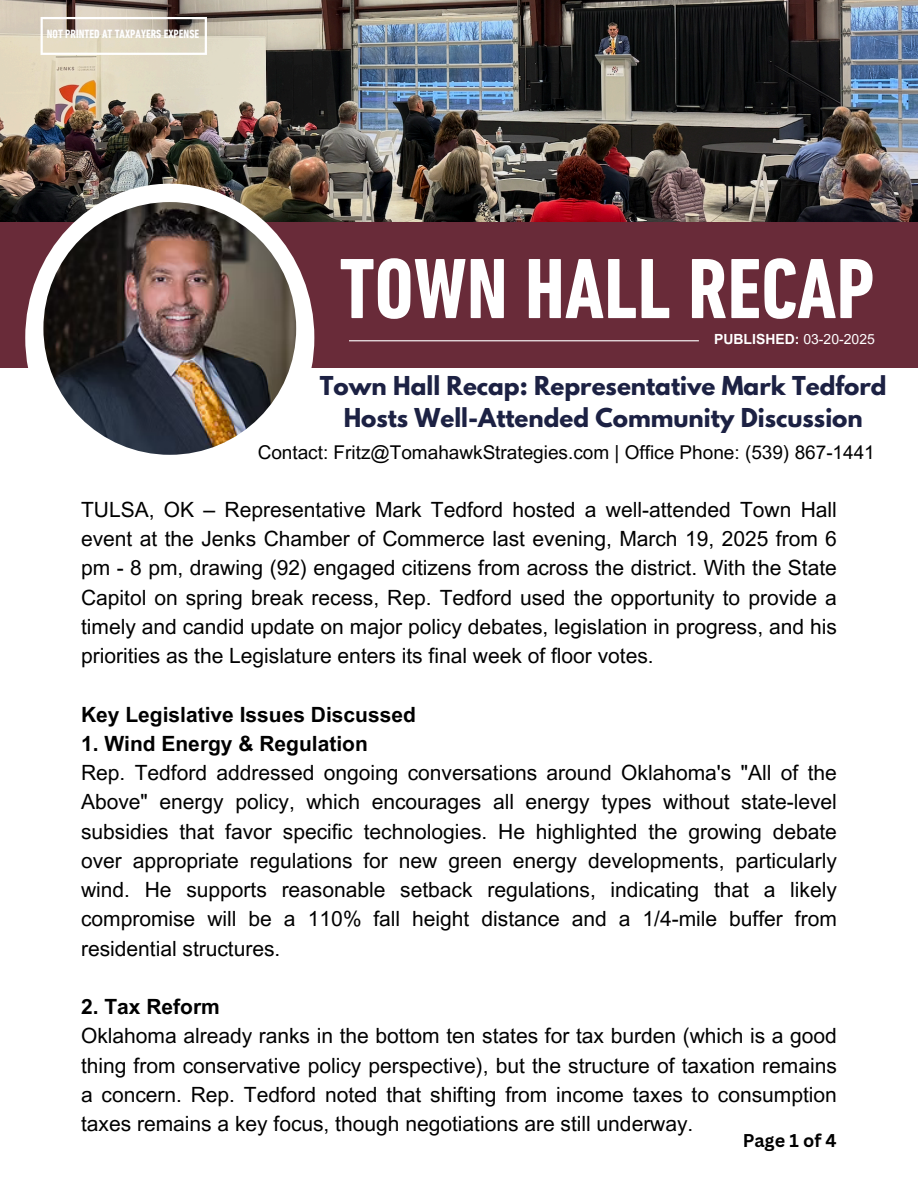
<style>
.page{position:relative;width:918px;height:1188px;background:#fff}
.page>*{position:absolute;margin:0;border:0;box-sizing:border-box;transform-origin:0 0}
.t1{font:700 condensed 86.85px "DIN Next LT Pro";color:#fff}
.t2{font:700 23.1px/31.8px "League Spartan";color:#1c2143;text-align:center}
.t3{font:21px/29.2px "Arial MT Pro";color:#000}
.t4{font:700 21px "Arial MT Pro";color:#000}
.t5{font:19.05px "Arial MT Pro";color:#000}
.t6{font:700 18px "Canva Sans";color:#000}
.t7{font:700 13.95px "Arial MT Pro";color:#fff}
.t8{font:700 condensed 12.15px "DIN Next LT Pro";color:#fff}
.s1{font-weight:400}
.s2{font-weight:700}
</style>
<div class="page">
<div style="left:0;top:222px;width:918px;height:146px;background:#692b39"></div>
<img style="left:0;top:0;width:918px;height:221px">
<div style="left:25px;top:184px;width:289px;height:308px;background:#fff;border-radius:50%"></div>
<img style="left:43px;top:202px;width:253px;height:253px;border-radius:50%">
<hr style="left:349px;top:340px;width:350px;height:1px;background:#fff">
<svg style="left:41px;top:17px;width:166px;height:38px;background:#d2caba"></svg>
<h3 class="t8" style="left:47px;top:29px;width:154px">NOT PRINTED AT TAXPAYERS EXPENSE</h3>
<p class="t1" style="left:340px;top:253px;width:537px">TOWN HALL RECAP</p>
<h5 class="t7" style="left:714px;top:334px;width:162px">PUBLISHED: <span class="s1">03-20-2025</span></h5>
<h6 class="t2" style="left:320px;top:373px;width:568px">Town Hall Recap: Representative Mark Tedford<br>Hosts Well-Attended Community Discussion</h6>
<p class="t5" style="left:258px;top:445px;width:619px">Contact: Fritz@TomahawkStrategies.com | Office Phone: (539) 867-1441</p>
<p class="t3" style="left:81px;top:497px;width:757px;text-align:justify">TULSA, OK – Representative Mark Tedford hosted a well-attended Town Hall event at the Jenks Chamber of Commerce last evening, March 19, 2025 from 6 pm - 8 pm, drawing (92) engaged citizens from across the district. With the State Capitol on spring break recess, Rep. Tedford used the opportunity to provide a timely and candid update on major policy debates, legislation in progress, and his priorities as the Legislature enters its final week of floor votes.</p>
<p class="t4" style="left:81px;top:706px;width:336px">Key Legislative Issues Discussed</p>
<p class="t3" style="left:81px;top:731px;width:757px"><span class="s2">1. Wind Energy &amp; Regulation<br></span>Rep. Tedford addressed ongoing conversations around Oklahoma's "All of the Above" energy policy, which encourages all energy types without state-level subsidies that favor specific technologies. He highlighted the growing debate over appropriate regulations for new green energy developments, particularly wind. He supports reasonable setback regulations, indicating that a likely compromise will be a 110% fall height distance and a 1/4-mile buffer from residential structures.</p>
<h1 class="t3" style="left:81px;top:995px;width:757px"><span class="s2">2. Tax Reform<br></span>Oklahoma already ranks in the bottom ten states for tax burden (which is a good thing from conservative policy perspective), but the structure of taxation remains a concern. Rep. Tedford noted that shifting from income taxes to consumption taxes remains a key focus, though negotiations are still underway.</h1>
<h2 class="t6" style="left:743px;top:1128px;width:96px">Page 1 of 4</h2>
</div>
